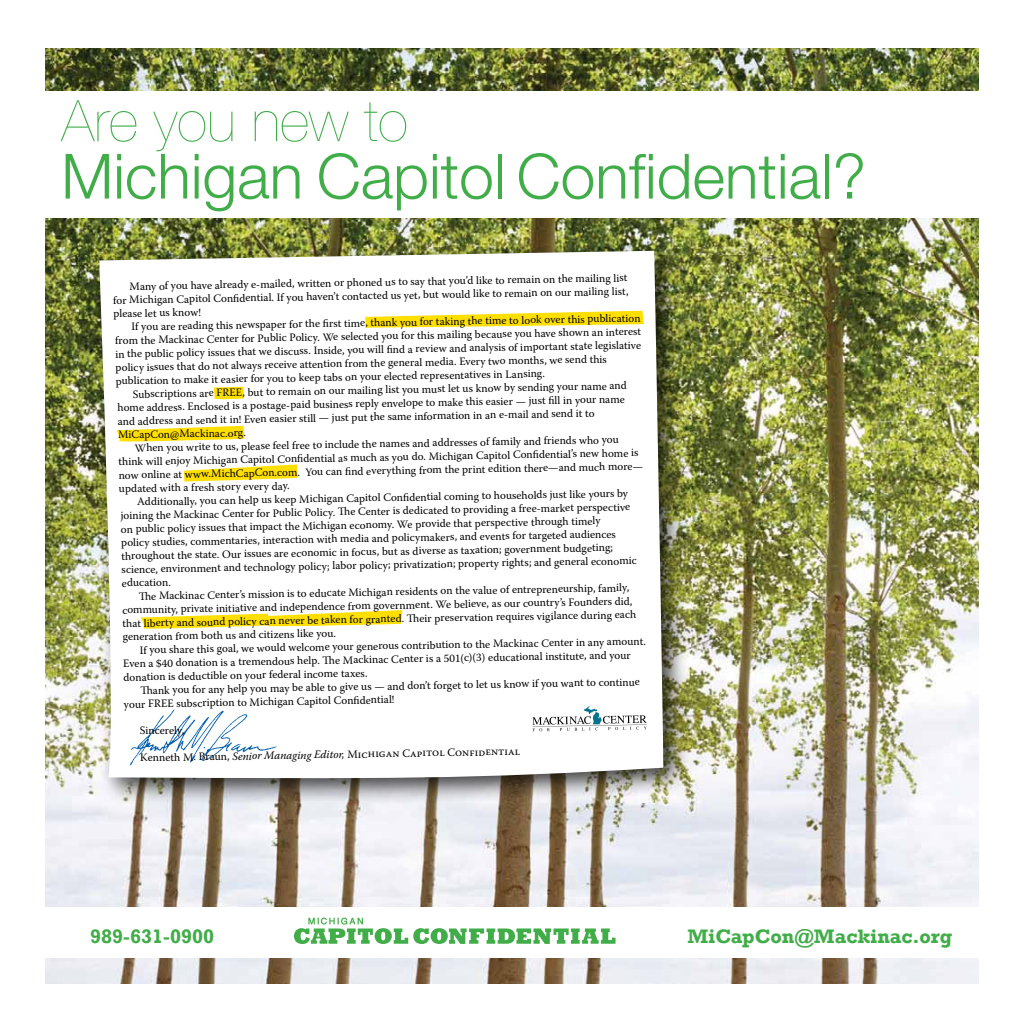
<style>
.page{position:relative;width:1024px;height:1024px;background:#fff}
.page>*{position:absolute;margin:0;border:0;box-sizing:border-box;transform-origin:0 0}
.t1{font:300 62.5px "Helvetica Neue";color:#41ad49}
.t2{font:200 57.38px "Helvetica Neue";color:#41ad49}
.t3{font:700 20px "Rockwell";color:#41ad49}
.t4{font:11.25px/13.5px "Warnock Pro";color:#000}
.s1{font-style:italic}
</style>
<div class="page">
<img style="left:45px;top:48px;width:934px;height:936px">
<div style="left:34px;top:908px;width:959px;height:50px;background:#fff"></div>
<div style="left:31px;top:91px;width:957px;height:127px;background:#fff"></div>
<div style="left:88px;top:240px;width:601px;height:565px;background:#000;opacity:.75"></div>
<svg style="left:99px;top:251px;width:564px;height:528px"></svg>
<svg style="left:214px;top:387px;width:30px;height:13px"></svg>
<svg style="left:365px;top:311px;width:279px;height:17px"></svg>
<svg style="left:184px;top:464px;width:113px;height:18px"></svg>
<img style="left:128px;top:707px;width:150px;height:60px">
<svg style="left:116px;top:426px;width:128px;height:17px"></svg>
<svg style="left:141px;top:610px;width:261px;height:20px"></svg>
<svg style="left:294px;top:917px;width:321px;height:27px"></svg>
<svg style="left:532px;top:706px;width:115px;height:25px"></svg>
<h2 class="t2" style="left:61px;top:88px;width:348px">Are you new to</h2>
<h1 class="t1" style="left:61px;top:138px;width:806px">Michigan Capitol Confidential?</h1>
<p class="t4" style="left:113px;top:280px;width:517px;text-align:justify;text-indent:17px;rotate:-1deg">Many of you have already e-mailed, written or phoned us to say that you’d like to remain on the mailing list for Michigan Capitol Confi dential. If you haven’t contacted us yet, but would like to remain on our mailing list, please let us know!</p>
<p class="t4" style="left:115px;top:320px;width:528px;text-indent:17px;rotate:-1deg">If you are reading this newspaper for the fi rst time, thank you for taking the time to look over this publication from the Mackinac Center for Public Policy. We selected you for this mailing because you have shown an interest in the public policy issues that we discuss. Inside, you will fi nd a review and analysis of important state legislative policy issues that do not always receive attention from the general media. Every two months, we send this publication to make it easier for you to keep tabs on your elected representatives in Lansing.</p>
<p class="t4" style="left:117px;top:387px;width:511px;text-indent:15px;rotate:-1deg">Subscriptions are FREE, but to remain on our mailing list you must let us know by sending your name and home address. Enclosed is a postage-paid business reply envelope to make this easier — just fi ll in your name and address and send it in! Even easier still — just put the same information in an e-mail and send it to MiCapCon@Mackinac.org.</p>
<p class="t4" style="left:118px;top:441px;width:526px;text-indent:17px;rotate:-1deg">When you write to us, please feel free to include the names and addresses of family and friends who you think will enjoy Michigan Capitol Confi dential as much as you do. Michigan Capitol Confi dential’s new home is now online at www.MichCapCon.com. You can fi nd everything from the print edition there—and much more— updated with a fresh story every day.</p>
<p class="t4" style="left:120px;top:495px;width:517px;text-indent:17px;rotate:-1deg">Additionally, you can help us keep Michigan Capitol Confi dential coming to households just like yours by joining the Mackinac Center for Public Policy. Th e Center is dedicated to providing a free-market perspective on public policy issues that impact the Michigan economy. We provide that perspective through timely<br>policy studies, commentaries, interaction with media and policymakers, and events for targeted audiences throughout the state. Our issues are economic in focus, but as diverse as taxation; government budgeting; science, environment and technology policy; labor policy; privatization; property rights; and general economic education.</p>
<p class="t4" style="left:122px;top:589px;width:515px;text-indent:17px;rotate:-1deg">Th e Mackinac Center’s mission is to educate Michigan residents on the value of entrepreneurship, family, community, private initiative and independence from government. We believe, as our country’s Founders did, that liberty and sound policy can never be taken for granted. Th eir preservation requires vigilance during each generation from both us and citizens like you.</p>
<p class="t4" style="left:123px;top:643px;width:525px;text-indent:17px;rotate:-1deg">If you share this goal, we would welcome your generous contribution to the Mackinac Center in any amount.<br>Even a $40 donation is a tremendous help. Th e Mackinac Center is a 501(c)(3) educational institute, and your donation is deductible on your federal income taxes.</p>
<p class="t4" style="left:124px;top:684px;width:518px;text-indent:17px;rotate:-1deg">Th ank you for any help you may be able to give us — and don’t forget to let us know if you want to continue your FREE subscription to Michigan Capitol Confi dential!</p>
<p class="t4" style="left:140px;top:724px;width:46px;rotate:-1deg">Sincerely,</p>
<p class="t4" style="left:140px;top:751px;width:379px;rotate:-1deg">Kenneth M. Braun, <span class="s1">Senior Managing Editor,</span> Michigan Capit ol Conf ident ial</p>
<h3 class="t3" style="left:90px;top:924px;width:126px">989-631-0900</h3>
<h3 class="t3" style="left:687px;top:924px;width:266px">MiCapCon@Mackinac.org</h3>
</div>
